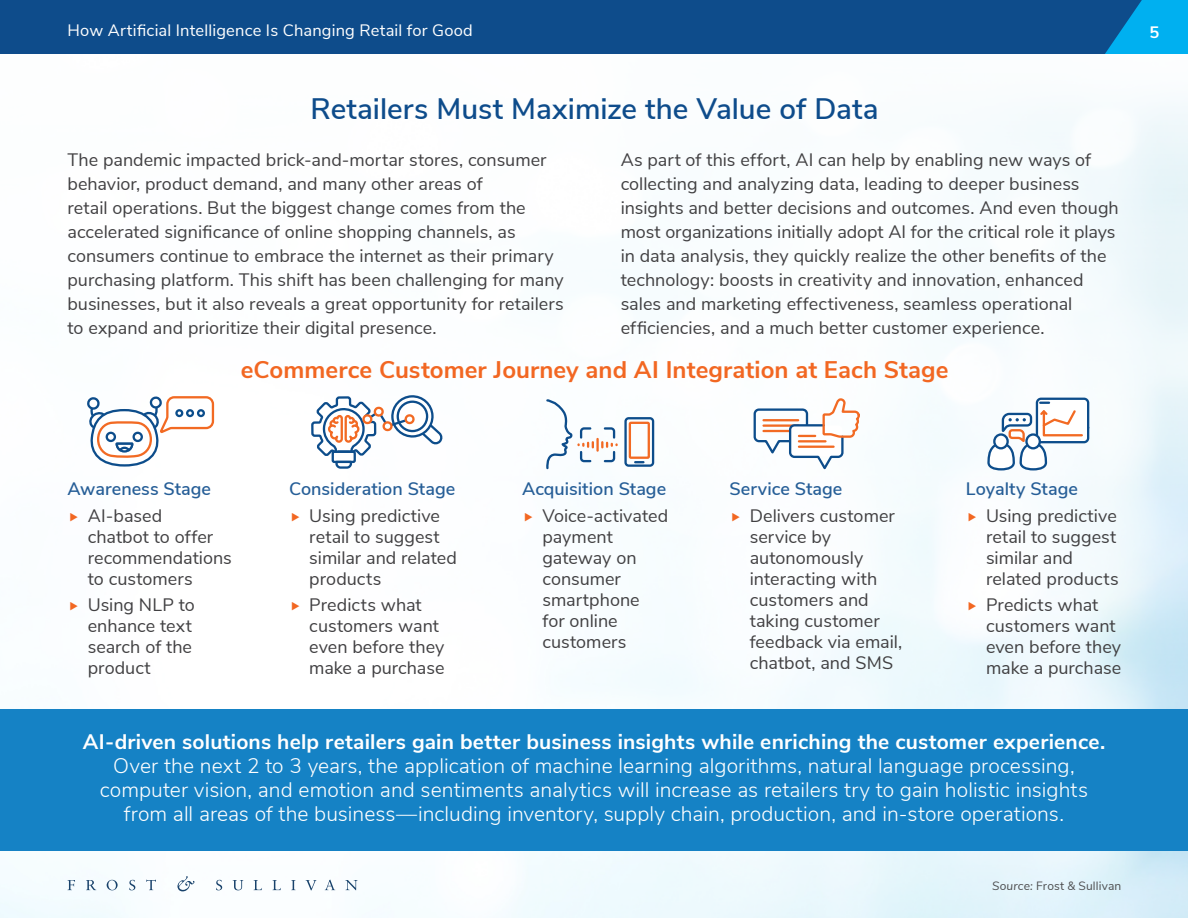
<style>
.page{position:relative;width:1188px;height:918px;background:#fff}
.page>*{position:absolute;margin:0;border:0;box-sizing:border-box;transform-origin:0 0}
.BR__1st_Lvl_Header{font:600 29.55px "Nunito Sans";color:#0e4c8b}
.BR__2nd_Lvl_Header{font:700 24px "Nunito Sans";letter-spacing:.005em;color:#f26722}
.BR__Call_Out{font:300 21px/24px "Nunito Sans";letter-spacing:.005em;color:#fff;text-align:center}
.BR__Body_Text{font:18px/21px "Nunito Sans";color:#414042}
.BR__Body_Text-2{font:600 18px "Nunito Sans";color:#265e97}
.t1{font:16.5px "Nunito Sans";letter-spacing:.01em;color:#fff}
.t2{font:700 16.5px "Nunito Sans";color:#fff}
.BR__Source{font:12px "Nunito Sans";letter-spacing:.01em;color:#4d4d4f}
.s1{font-weight:700}
.s2{font-style:italic}
</style>
<div class="page">
<img style="left:0;top:103px;width:1188px;height:815px">
<div style="left:0;top:710px;width:1188px;height:141px;background:#1582c5"></div>
<svg style="left:86px;top:395px;width:129px;height:73px"></svg>
<svg style="left:310px;top:393px;width:135px;height:77px"></svg>
<svg style="left:545px;top:396px;width:73px;height:75px"></svg>
<div style="left:624px;top:417px;width:30px;height:50px;border:2px solid #0d4d8b;border-radius:3px"></div>
<div style="left:629px;top:422px;width:21px;height:37px;border:2px solid #f26a23"></div>
<svg style="left:635px;top:461px;width:8px;height:2px"></svg>
<svg style="left:752px;top:396px;width:109px;height:75px"></svg>
<div style="left:1037px;top:399px;width:51px;height:43px;background:#fff;border-radius:4px"></div>
<div style="left:1036px;top:398px;width:53px;height:45px;border:2px solid #0d4d8b;border-radius:4px"></div>
<svg style="left:986px;top:402px;width:98px;height:69px"></svg>
<div style="left:0;top:0;width:1105px;height:54px;background:#0e4c8b"></div>
<svg style="left:1105px;top:0;width:83px;height:54px;background:#0399d9"></svg>
<svg style="left:68px;top:880px;width:7px;height:10px"></svg>
<svg style="left:86px;top:880px;width:10px;height:10px"></svg>
<svg style="left:107px;top:880px;width:11px;height:10px"></svg>
<svg style="left:129px;top:880px;width:6px;height:10px"></svg>
<svg style="left:146px;top:880px;width:10px;height:10px"></svg>
<svg style="left:216px;top:880px;width:6px;height:10px"></svg>
<svg style="left:233px;top:880px;width:10px;height:10px"></svg>
<svg style="left:254px;top:880px;width:8px;height:10px"></svg>
<svg style="left:273px;top:880px;width:8px;height:10px"></svg>
<svg style="left:291px;top:880px;width:5px;height:10px"></svg>
<svg style="left:306px;top:880px;width:10px;height:10px"></svg>
<svg style="left:325px;top:880px;width:10px;height:10px"></svg>
<svg style="left:345px;top:880px;width:13px;height:10px"></svg>
<svg style="left:177px;top:876px;width:17px;height:15px"></svg>
<svg style="left:70px;top:512px;width:8px;height:9px"></svg>
<svg style="left:70px;top:602px;width:8px;height:8px"></svg>
<svg style="left:292px;top:512px;width:7px;height:9px"></svg>
<svg style="left:292px;top:602px;width:7px;height:8px"></svg>
<svg style="left:525px;top:512px;width:7px;height:9px"></svg>
<svg style="left:732px;top:512px;width:8px;height:9px"></svg>
<svg style="left:969px;top:512px;width:7px;height:9px"></svg>
<svg style="left:969px;top:602px;width:7px;height:8px"></svg>
<p class="t1" style="left:68px;top:18px;width:407px">How Artificial Intelligence Is Changing Retail for Good</p>
<p class="t2" style="left:1150px;top:20px;width:11px">5</p>
<h1 class="BR__1st_Lvl_Header" style="left:311px;top:88px;width:569px">Retailers Must Maximize the Value of Data</h1>
<p class="BR__Body_Text" style="left:68px;top:146px;width:498px;line-height:24px">The pandemic impacted brick-and-mortar stores, consumer behavior, product demand, and many other areas of<br>retail operations. But the biggest change comes from the accelerated significance of online shopping channels, as consumers continue to embrace the internet as their primary purchasing platform. This shift has been challenging for many businesses, but it also reveals a great opportunity for retailers to expand and prioritize their digital presence.</p>
<p class="BR__Body_Text" style="left:621px;top:146px;width:500px;line-height:24px">As part of this effort, AI can help by enabling new ways of collecting and analyzing data, leading to deeper business insights and better decisions and outcomes. And even though most organizations initially adopt AI for the critical role it plays in data analysis, they quickly realize the other benefits of the technology: boosts in creativity and innovation, enhanced sales and marketing effectiveness, seamless operational efficiencies, and a much better customer experience.</p>
<h2 class="BR__2nd_Lvl_Header" style="left:241px;top:352px;width:709px">eCommerce Customer Journey and AI Integration at Each Stage</h2>
<p class="BR__Body_Text-2" style="left:68px;top:476px;width:145px">Awareness Stage</p>
<p class="BR__Body_Text" style="left:88px;top:504px;width:146px">AI-based<br>chatbot to offer recommendations to customers</p>
<p class="BR__Body_Text" style="left:88px;top:593px;width:109px">Using NLP to enhance text search of the product</p>
<p class="BR__Body_Text-2" style="left:289px;top:476px;width:168px">Consideration Stage</p>
<p class="BR__Body_Text" style="left:309px;top:504px;width:149px">Using predictive retail to suggest similar and related products</p>
<p class="BR__Body_Text" style="left:309px;top:593px;width:137px">Predicts what customers want even before they make a purchase</p>
<p class="BR__Body_Text-2" style="left:522px;top:476px;width:146px">Acquisition Stage</p>
<p class="BR__Body_Text" style="left:542px;top:504px;width:127px">Voice-activated payment gateway on consumer smartphone<br>for online customers</p>
<p class="BR__Body_Text-2" style="left:729px;top:476px;width:115px">Service Stage</p>
<p class="BR__Body_Text" style="left:750px;top:504px;width:154px">Delivers customer service by autonomously interacting with customers and taking customer feedback via email, chatbot, and SMS</p>
<p class="BR__Body_Text-2" style="left:966px;top:476px;width:114px">Loyalty Stage</p>
<p class="BR__Body_Text" style="left:986px;top:504px;width:134px">Using predictive retail to suggest similar and related products</p>
<p class="BR__Body_Text" style="left:986px;top:593px;width:137px">Predicts what customers want even before they make a purchase</p>
<p class="BR__Call_Out" style="left:83px;top:728px;width:1024px"><span class="s1">AI-driven solutions help retailers gain better business insights while enriching the customer experience.<br></span>Over the next 2 to 3 years, the application of machine learning algorithms, natural language processing, computer vision, and emotion and sentiments analytics will increase as retailers try to gain holistic insights from all areas of the business—including inventory, supply chain, production, and in-store operations.</p>
<p class="BR__Source" style="left:992px;top:877px;width:131px"><span class="s2">Source:</span> Frost &amp; Sullivan</p>
</div>
